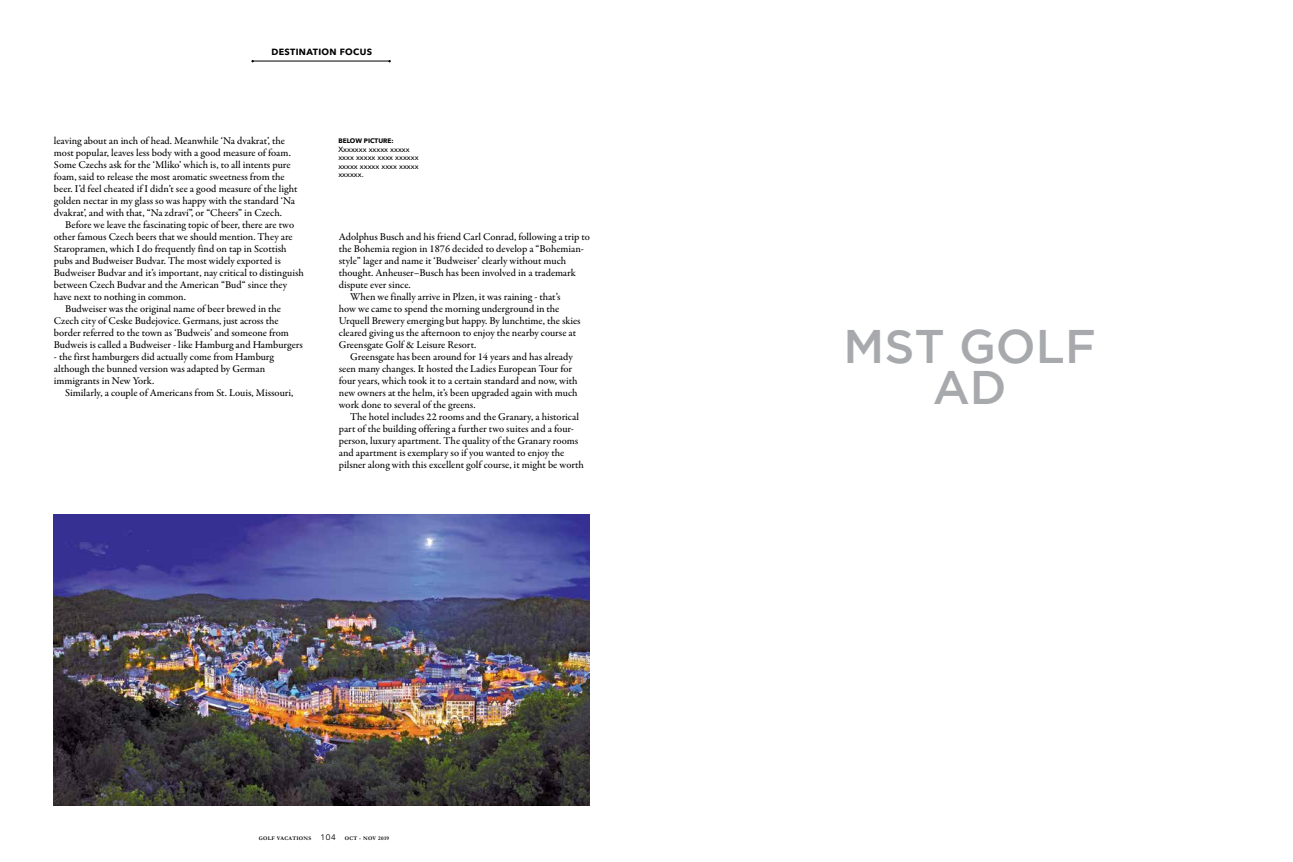
<style>
.page{position:relative;width:1293px;height:862px;background:#fff}
.page>*{position:absolute;margin:0;border:0;box-sizing:border-box;transform-origin:0 0}
.t1{font:500 47px/41px "Gotham";color:#a7a9ac;text-align:center}
.t2{font:500 10.5px/12px "Garamond Premr Pro";color:#000}
.t3{font:700 9px "Avenir Next";letter-spacing:.04em;color:#000}
.t4{font:500 7.5px/8.5px "Avenir";color:#000}
.t5{font:700 6.5px "Avenir Next";letter-spacing:.005em;color:#000}
.t6{font:700 5.5px "Garamond";letter-spacing:.05em;color:#000}
.s1{font-family:"Avenir";font-weight:400;font-size:8px}
</style>
<div class="page">
<hr style="left:253px;top:61px;width:137px;height:1px;background:#000">
<img style="left:54px;top:515px;width:536px;height:290px">
<p class="t3" style="left:271px;top:44px;width:102px">DESTINATION FOCUS</p>
<p class="t2" style="left:54px;top:135px;width:245px">leaving about an inch of head. Meanwhile ‘Na dvakrat’, the most popular, leaves less body with a good measure of foam.<br>Some Czechs ask for the ‘Mliko’ which is, to all intents pure foam, said to release the most aromatic sweetness from the beer. I’d feel cheated if I didn’t see a good measure of the light golden nectar in my glass so was happy with the standard ‘Na dvakrat’, and with that, “Na zdraví”, or “Cheers” in Czech.</p>
<p class="t2" style="left:65px;top:219px;width:230px">Before we leave the fascinating topic of beer, there are two</p>
<p class="t2" style="left:54px;top:231px;width:240px">other famous Czech beers that we should mention. They are</p>
<p class="t2" style="left:54px;top:243px;width:234px">Staropramen, which I do frequently find on tap in Scottish</p>
<p class="t2" style="left:54px;top:255px;width:228px">pubs and Budweiser Budvar. The most widely exported is</p>
<p class="t2" style="left:54px;top:267px;width:252px">Budweiser Budvar and it’s important, nay critical to distinguish</p>
<p class="t2" style="left:54px;top:279px;width:235px">between Czech Budvar and the American “Bud“ since they</p>
<p class="t2" style="left:54px;top:291px;width:134px">have next to nothing in common.</p>
<p class="t2" style="left:65px;top:303px;width:217px">Budweiser was the original name of beer brewed in the</p>
<p class="t2" style="left:54px;top:315px;width:226px">Czech city of Ceske Budejovice. Germans, just across the</p>
<p class="t2" style="left:54px;top:327px;width:236px">border referred to the town as ‘Budweis’ and someone from</p>
<p class="t2" style="left:54px;top:339px;width:250px">Budweis is called a Budweiser - like Hamburg and Hamburgers</p>
<p class="t2" style="left:54px;top:351px;width:222px">- the first hamburgers did actually come from Hamburg although the bunned version was adapted by German immigrants in New York.</p>
<p class="t2" style="left:65px;top:387px;width:230px">Similarly, a couple of Americans from St. Louis, Missouri,</p>
<p class="t5" style="left:338px;top:135px;width:57px">BELOW PICTURE:</p>
<p class="t4" style="left:338px;top:144px;width:82px">Xxxxxxx xxxxx xxxxx xxxx xxxxx xxxx xxxxxx xxxxx xxxxx xxxx xxxxx xxxxxx.</p>
<p class="t2" style="left:339px;top:231px;width:252px">Adolphus Busch and his friend Carl Conrad, following a trip to</p>
<p class="t2" style="left:339px;top:243px;width:247px">the Bohemia region in 1876 decided to develop a “Bohemian-</p>
<p class="t2" style="left:339px;top:255px;width:229px">style” lager and name it ‘Budweiser’ clearly without much</p>
<p class="t2" style="left:339px;top:267px;width:238px">thought. Anheuser–Busch has been involved in a trademark</p>
<p class="t2" style="left:339px;top:279px;width:73px">dispute ever since.</p>
<p class="t2" style="left:350px;top:291px;width:212px">When we finally arrive in Plzen, it was raining - that’s</p>
<p class="t2" style="left:339px;top:303px;width:222px">how we came to spend the morning underground in the</p>
<p class="t2" style="left:339px;top:315px;width:243px">Urquell Brewery emerging but happy. By lunchtime, the skies</p>
<p class="t2" style="left:339px;top:327px;width:239px">cleared giving us the afternoon to enjoy the nearby course at</p>
<p class="t2" style="left:339px;top:339px;width:139px">Greensgate Golf &amp; Leisure Resort.</p>
<p class="t2" style="left:350px;top:351px;width:224px">Greensgate has been around for 14 years and has already</p>
<p class="t2" style="left:339px;top:363px;width:235px">seen many changes. It hosted the Ladies European Tour for</p>
<p class="t2" style="left:339px;top:375px;width:240px">four years, which took it to a certain standard and now, with</p>
<p class="t2" style="left:339px;top:387px;width:240px">new owners at the helm, it’s been upgraded again with much</p>
<p class="t2" style="left:339px;top:399px;width:138px">work done to several of the greens.</p>
<p class="t2" style="left:350px;top:411px;width:230px">The hotel includes 22 rooms and the Granary, a historical</p>
<p class="t2" style="left:339px;top:423px;width:237px">part of the building offering a further two suites and a four-</p>
<p class="t2" style="left:339px;top:435px;width:241px">person, luxury apartment. The quality of the Granary rooms</p>
<p class="t2" style="left:339px;top:447px;width:227px">and apartment is exemplary so if you wanted to enjoy the</p>
<p class="t2" style="left:339px;top:459px;width:246px">pilsner along with this excellent golf course, it might be worth</p>
<p class="t6" style="left:259px;top:835px;width:78px">GOLF VACATIONS <span class="s1">104</span></p>
<p class="t6" style="left:345px;top:835px;width:46px">OCT - NOV 2019</p>
<h1 class="t1" style="left:843px;top:325px;width:254px">MST GOLF<br>AD</h1>
</div>
